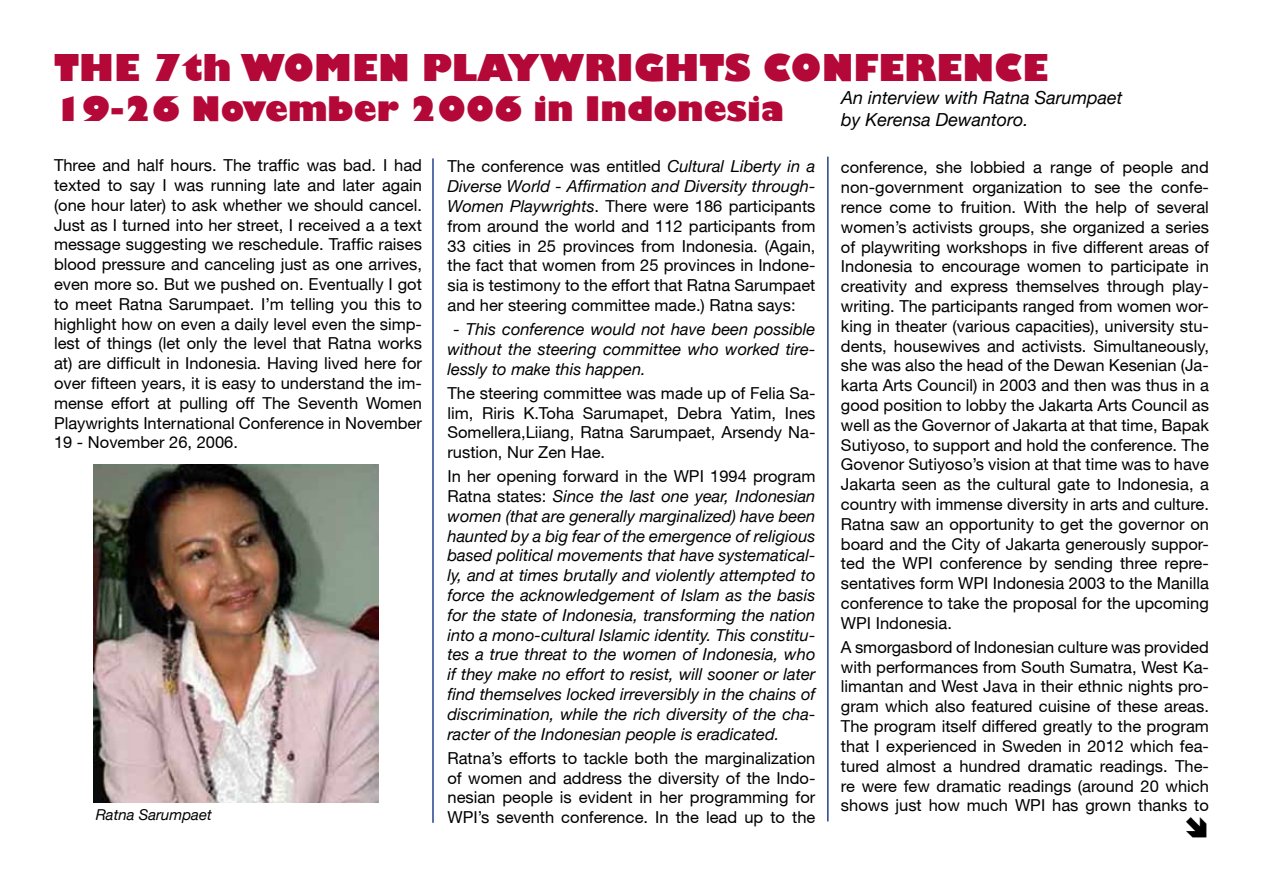
<style>
.page{position:relative;width:1263px;height:893px;background:#fff}
.page>*{position:absolute;margin:0;border:0;box-sizing:border-box;transform-origin:0 0}
.t1{font:800 36px "Gill Sans";color:#b30838}
.t2{font:800 33px "Gill Sans";color:#b30838}
.t3{font:italic 18px/21.6px "Helvetica Neue";color:#000}
.t4{font:16.5px/19.8px "Helvetica Neue";color:#000;text-align:justify}
.t5{font:italic 16.5px/19.8px "Helvetica Neue";color:#000;text-align:justify}
.t6{font:italic 15px "Helvetica Neue";color:#000}
.s1{font-style:italic}
.s2{font-style:normal}
</style>
<div class="page">
<hr style="left:432px;top:158px;width:2px;height:665px;background:#25408f">
<hr style="left:827px;top:157px;width:2px;height:664px;background:#25408f">
<img style="left:94px;top:464px;width:284px;height:339px">
<h1 class="t1" style="left:54px;top:45px;width:996px">THE 7th WOMEN PLAYWRIGHTS CONFERENCE</h1>
<h2 class="t2" style="left:54px;top:88px;width:732px">19-26 November 2006 in Indonesia</h2>
<p class="t3" style="left:841px;top:87px;width:283px">An interview with Ratna Sarumpaet by Kerensa Dewantoro.</p>
<p class="t4" style="left:54px;top:155px;width:369px">Three and half hours. The traffic was bad. I had texted to say I was running late and later again (one hour later) to ask whether we should cancel.<br>Just as I turned into her street, I received a a text message suggesting we reschedule. Traffic raises blood pressure and canceling just as one arrives, even more so. But we pushed on. Eventually I got to meet Ratna Sarumpaet. I’m telling you this to highlight how on even a daily level even the simp&shy;lest of things (let only the level that Ratna works at) are difficult in Indonesia. Having lived here for over fifteen years, it is easy to understand the im&shy;mense effort at pulling off The Seventh Women Playwrights International Conference in November 19 - November 26, 2006.</p>
<p class="t4" style="left:447px;top:156px;width:369px">The conference was entitled <span class="s1">Cultural Liberty in a Diverse World - Affirmation and Diversity through-Women Playwrights</span>. There were 186 participants from around the world and 112 participants from 33 cities in 25 provinces from Indonesia. (Again, the fact that women from 25 provinces in Indone&shy;sia is testimony to the effort that Ratna Sarumpaet and her steering committee made.) Ratna says:</p>
<p class="t5" style="left:447px;top:319px;width:369px;text-indent:6px">- This conference would not have been possible without the steering committee who worked tire&shy;lessly to make this happen.</p>
<p class="t4" style="left:447px;top:383px;width:369px">The steering committee was made up of Felia Sa&shy;lim, Riris K.Toha Sarumapet, Debra Yatim, Ines Somellera,Liiang, Ratna Sarumpaet, Arsendy Na&shy;rustion, Nur Zen Hae.</p>
<p class="t5" style="left:447px;top:466px;width:369px"><span class="s2">In her opening forward in the WPI 1994 program Ratna states:</span> Since the last one year, Indonesian women (that are generally marginalized) have been haunted by a big fear of the emergence of religious based political movements that have systematical&shy;ly, and at times brutally and violently attempted to force the acknowledgement of Islam as the basis for the state of Indonesia, transforming the nation into a mono-cultural Islamic identity. This constitu&shy;tes a true threat to the women of Indonesia, who if they make no effort to resist, will sooner or later find themselves locked irreversibly in the chains of discrimination, while the rich diversity of the cha&shy;racter of the Indonesian people is eradicated.</p>
<p class="t4" style="left:447px;top:748px;width:369px">Ratna’s efforts to tackle both the marginalization of women and address the diversity of the Indo&shy;nesian people is evident in her programming for WPI’s seventh conference. In the lead up to the</p>
<p class="t6" style="left:96px;top:806px;width:118px">Ratna Sarumpaet</p>
<p class="t4" style="left:841px;top:157px;width:369px">conference, she lobbied a range of people and non-government organization to see the confe&shy;rence come to fruition. With the help of several women’s activists groups, she organized a series of playwriting workshops in five different areas of Indonesia to encourage women to participate in creativity and express themselves through play&shy;writing. The participants ranged from women wor&shy;king in theater (various capacities), university stu&shy;dents, housewives and activists. Simultaneously, she was also the head of the Dewan Kesenian (Ja&shy;karta Arts Council) in 2003 and then was thus in a good position to lobby the Jakarta Arts Council as well as the Governor of Jakarta at that time, Bapak Sutiyoso, to support and hold the conference. The Govenor Sutiyoso’s vision at that time was to have Jakarta seen as the cultural gate to Indonesia, a country with immense diversity in arts and culture.<br>Ratna saw an opportunity to get the governor on board and the City of Jakarta generously suppor&shy;ted the WPI conference by sending three repre&shy;sentatives form WPI Indonesia 2003 to the Manilla conference to take the proposal for the upcoming WPI Indonesia.</p>
<p class="t4" style="left:841px;top:637px;width:369px">A smorgasbord of Indonesian culture was provided with performances from South Sumatra, West Ka&shy;limantan and West Java in their ethnic nights pro&shy;gram which also featured cuisine of these areas.<br>The program itself differed greatly to the program that I experienced in Sweden in 2012 which fea&shy;tured almost a hundred dramatic readings. The&shy;re were few dramatic readings (around 20 which shows just how much WPI has grown thanks to</p>
</div>
